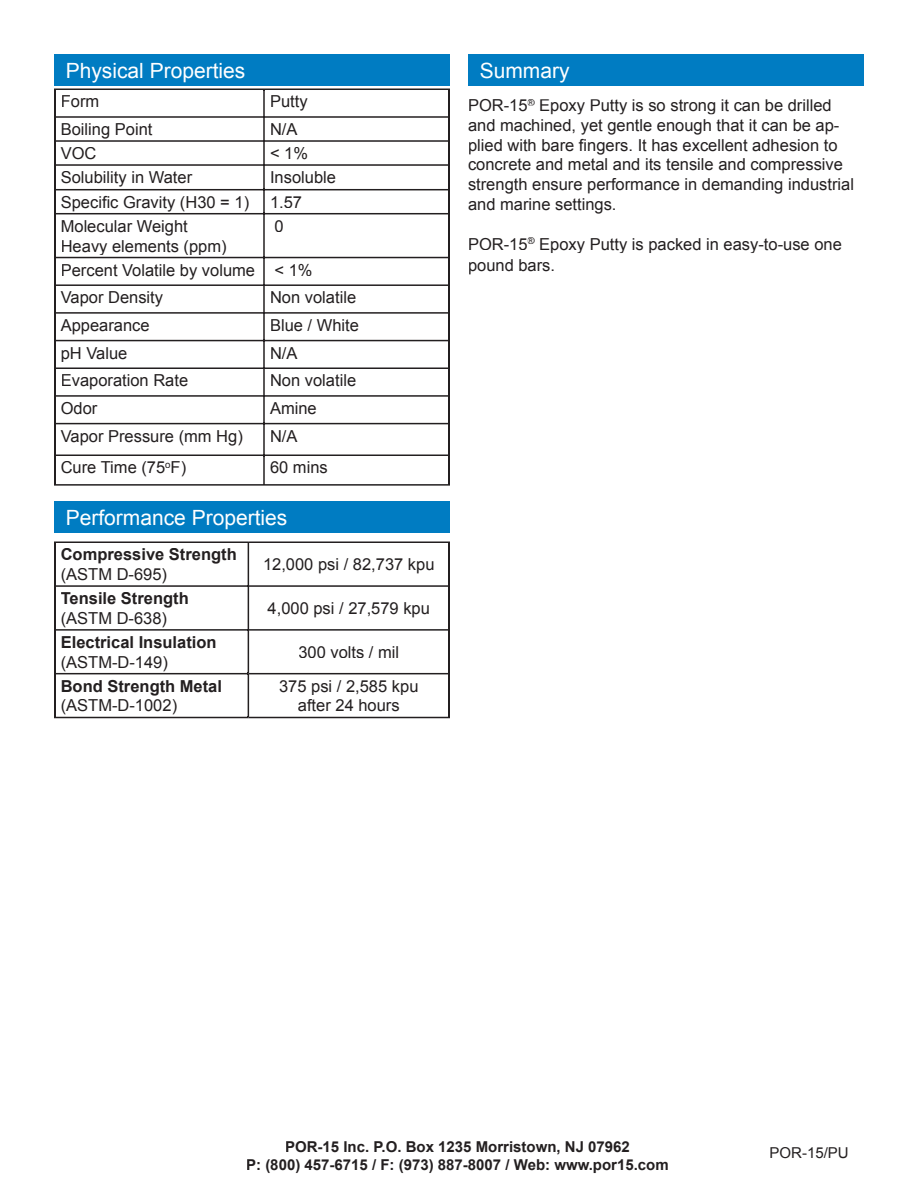
<style>
.page{position:relative;width:918px;height:1188px;background:#fff}
.page>*{position:absolute;margin:0;border:0;box-sizing:border-box;transform-origin:0 0}
.t1{font:21px "Arial";color:#fff}
.t2{font:16.5px/19.8px "Arial";color:#231f20}
.t3{font:700 16.5px "Arial";color:#231f20}
.t4{font:700 15px/18px "Arial";color:#231f20;text-align:center}
.t5{font:15px "Arial";color:#231f20}
</style>
<div class="page">
<svg style="left:54px;top:89px;width:396px;height:397px"></svg>
<svg style="left:54px;top:541px;width:396px;height:177px"></svg>
<div style="left:54px;top:54px;width:396px;height:32px;background:#007cc2"></div>
<div style="left:54px;top:501px;width:396px;height:32px;background:#007cc2"></div>
<div style="left:468px;top:54px;width:396px;height:32px;background:#007cc2"></div>
<p class="t1" style="left:66px;top:57px;width:181px">Physical Properties</p>
<p class="t2" style="left:61px;top:92px;width:40px">Form</p>
<p class="t2" style="left:270px;top:92px;width:39px">Putty</p>
<p class="t2" style="left:61px;top:119px;width:93px">Boiling Point</p>
<p class="t2" style="left:270px;top:119px;width:29px">N/A</p>
<p class="t2" style="left:61px;top:144px;width:37px">VOC</p>
<p class="t2" style="left:270px;top:144px;width:40px">&lt; 1%</p>
<p class="t2" style="left:61px;top:168px;width:133px">Solubility in Water</p>
<p class="t2" style="left:270px;top:168px;width:68px">Insoluble</p>
<p class="t2" style="left:61px;top:192px;width:190px">Specific Gravity (H30 = 1)</p>
<p class="t2" style="left:270px;top:192px;width:34px">1.57</p>
<p class="t2" style="left:61px;top:216px;width:167px">Molecular Weight<br>Heavy elements (ppm)</p>
<p class="t2" style="left:275px;top:216px;width:11px">0</p>
<p class="t2" style="left:61px;top:256px;width:253px;line-height:27.8px">Percent Volatile by volume &lt; 1%<br>Vapor Density</p>
<p class="t2" style="left:270px;top:288px;width:88px">Non volatile</p>
<p class="t2" style="left:61px;top:315px;width:90px">Appearance</p>
<p class="t2" style="left:270px;top:315px;width:90px">Blue / White</p>
<p class="t2" style="left:61px;top:343px;width:68px">pH Value</p>
<p class="t2" style="left:270px;top:343px;width:29px">N/A</p>
<p class="t2" style="left:61px;top:371px;width:129px">Evaporation Rate</p>
<p class="t2" style="left:270px;top:371px;width:88px">Non volatile</p>
<p class="t2" style="left:61px;top:398px;width:38px">Odor</p>
<p class="t2" style="left:270px;top:398px;width:48px">Amine</p>
<p class="t2" style="left:61px;top:426px;width:184px">Vapor Pressure (mm Hg)</p>
<p class="t2" style="left:270px;top:426px;width:29px">N/A</p>
<p class="t2" style="left:61px;top:458px;width:127px">Cure Time (75<sup>o</sup>F)</p>
<p class="t2" style="left:270px;top:458px;width:59px">60 mins</p>
<p class="t1" style="left:66px;top:504px;width:223px">Performance Properties</p>
<p class="t3" style="left:61px;top:544px;width:178px">Compressive Strength</p>
<p class="t2" style="left:61px;top:565px;width:108px">(ASTM D-695)</p>
<p class="t3" style="left:61px;top:587px;width:130px">Tensile Strength</p>
<p class="t2" style="left:61px;top:608px;width:108px">(ASTM D-638)</p>
<p class="t3" style="left:61px;top:631px;width:157px">Electrical Insulation</p>
<p class="t2" style="left:61px;top:652px;width:109px">(ASTM-D-149)</p>
<p class="t3" style="left:61px;top:675px;width:163px">Bond Strength Metal</p>
<p class="t2" style="left:61px;top:696px;width:118px">(ASTM-D-1002)</p>
<p class="t2" style="left:263px;top:555px;width:173px">12,000 psi / 82,737 kpu</p>
<p class="t2" style="left:268px;top:598px;width:164px">4,000 psi / 27,579 kpu</p>
<p class="t2" style="left:298px;top:642px;width:102px">300 volts / mil</p>
<p class="t2" style="left:279px;top:676px;width:141px;text-align:center">375 psi / 2,585 kpu after 24 hours</p>
<p class="t1" style="left:480px;top:57px;width:91px">Summary</p>
<p class="t2" style="left:468px;top:95px;width:388px">POR-15<sup>®</sup> Epoxy Putty is so strong it can be drilled and machined, yet gentle enough that it can be ap&shy;plied with bare fingers. It has excellent adhesion to concrete and metal and its tensile and compressive strength ensure performance in demanding industrial and marine settings.</p>
<p class="t2" style="left:468px;top:233px;width:375px;line-height:21.6px">POR-15<sup>®</sup> Epoxy Putty is packed in easy-to-use one pound bars.</p>
<p class="t4" style="left:246px;top:1138px;width:424px">POR-15 Inc. P.O. Box 1235 Morristown, NJ 07962<br>P: (800) 457-6715 / F: (973) 887-8007 / Web: www.por15.com</p>
<p class="t5" style="left:770px;top:1143px;width:81px">POR-15/PU</p>
</div>
